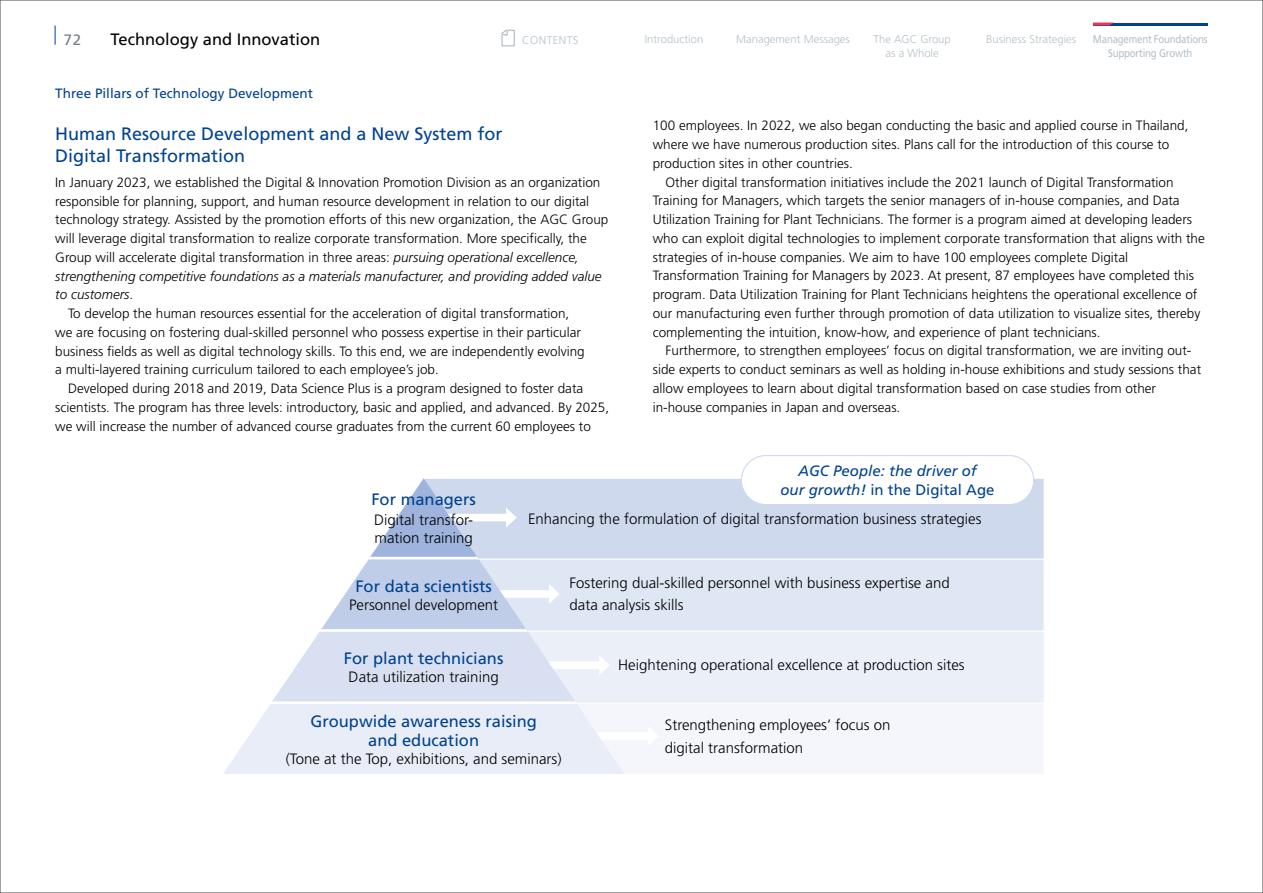
<style>
.page{position:relative;width:1263px;height:893px;background:#fff}
.page>*{position:absolute;margin:0;border:0;box-sizing:border-box;transform-origin:0 0}
.t1{font:18px/22.5px "Frutiger LT Std";color:#00428e}
.t2{font:16.5px/19.5px "Frutiger LT Std";color:#00428e;text-align:center}
.t3{font:16.5px "Frutiger LT Std";color:#000}
.t4{font:300 15px/22.5px "Frutiger LT Std";color:#000}
.t5{font:italic 15px/19.5px "Frutiger LT Std";color:#00428e;text-align:center}
.t6{font:15px "Frutiger LT Std";color:#6b7d87}
.t7{font:300 13.5px/18.8px "Frutiger LT Std";color:#000}
.t8{font:italic 300 13.5px "Frutiger LT Std";color:#000}
.t9{font:13.5px "Frutiger LT Std";color:#00428e}
.t10{font:300 11.25px/13.5px "Frutiger LT Std";color:#b5c1c8;text-align:center}
.t11{font:11.25px/13.5px "Frutiger LT Std";letter-spacing:-.02em;color:#b5c1c8;text-align:center;scale:.86 1}
.t12{font:300 11.25px "Frutiger LT Std";letter-spacing:.04em;color:#b5c1c8}
.s1{font-style:italic}
.s2{font-style:normal}
</style>
<div class="page">
<div style="left:423px;top:703px;width:621px;height:72px;background:#f4f6fb"></div>
<div style="left:423px;top:631px;width:621px;height:72px;background:#ebeff8;border:1px solid #fff"></div>
<div style="left:423px;top:559px;width:621px;height:72px;background:#dfe6f4;border:1px solid #fff"></div>
<div style="left:423px;top:478px;width:621px;height:81px;background:#ced9ee;border:1px solid #fff"></div>
<div style="left:587px;top:732px;width:64px;height:8px;background:#fff"></div>
<svg style="left:648px;top:728px;width:9px;height:17px"></svg>
<svg style="left:223px;top:478px;width:406px;height:297px"></svg>
<div style="left:741px;top:456px;width:293px;height:49px;background:#fff;border-radius:25px"></div>
<div style="left:741px;top:455px;width:293px;height:50px;border:1px solid #d0d9ef;border-radius:25px"></div>
<svg style="left:55px;top:26px;width:1px;height:19px"></svg>
<hr style="left:1093px;top:23px;width:115px;height:3px;background:#00428e">
<svg style="left:1093px;top:23px;width:21px;height:3px"></svg>
<svg style="left:501px;top:29px;width:14px;height:18px"></svg>
<p class="t3" style="left:111px;top:30px;width:211px">Technology and Innovation</p>
<p class="t12" style="left:522px;top:34px;width:58px">CONTENTS</p>
<p class="t10" style="left:645px;top:33px;width:60px">Introduction</p>
<p class="t10" style="left:736px;top:33px;width:115px">Management Messages</p>
<p class="t6" style="left:64px;top:31px;width:19px">72</p>
<p class="t10" style="left:873px;top:33px;width:79px">The AGC Group as a Whole</p>
<p class="t10" style="left:986px;top:33px;width:92px">Business Strategies</p>
<p class="t11" style="left:1093px;top:33px;width:135px">Management Foundations<br>Supporting Growth</p>
<p class="t9" style="left:55px;top:85px;width:259px">Three Pillars of Technology Development</p>
<h1 class="t1" style="left:55px;top:122px;width:449px">Human Resource Development and a New System for<br>Digital Transformation</h1>
<p class="t7" style="left:55px;top:173px;width:547px">In January 2023, we established the Digital &amp; Innovation Promotion Division as an organization</p>
<p class="t7" style="left:55px;top:192px;width:535px">responsible for planning, support, and human resource development in relation to our digital</p>
<p class="t7" style="left:55px;top:210px;width:555px">technology strategy. Assisted by the promotion efforts of this new organization, the AGC Group</p>
<p class="t7" style="left:55px;top:229px;width:533px">will leverage digital transformation to realize corporate transformation. More specifically, the</p>
<p class="t7" style="left:55px;top:248px;width:525px">Group will accelerate digital transformation in three areas: <span class="s1">pursuing operational excellence,</span></p>
<p class="t8" style="left:55px;top:268px;width:548px">strengthening competitive foundations as a materials manufacturer, and providing added value</p>
<p class="t8" style="left:55px;top:287px;width:80px">to customers<span class="s2">.</span></p>
<p class="t7" style="left:68px;top:304px;width:503px">To develop the human resources essential for the acceleration of digital transformation,</p>
<p class="t7" style="left:55px;top:323px;width:527px">we are focusing on fostering dual-skilled personnel who possess expertise in their particular</p>
<p class="t7" style="left:55px;top:342px;width:531px">business fields as well as digital technology skills. To this end, we are independently evolving</p>
<p class="t7" style="left:55px;top:360px;width:385px">a multi-layered training curriculum tailored to each employee’s job.</p>
<p class="t7" style="left:68px;top:379px;width:517px">Developed during 2018 and 2019, Data Science Plus is a program designed to foster data</p>
<p class="t7" style="left:55px;top:398px;width:555px">scientists. The program has three levels: introductory, basic and applied, and advanced. By 2025,</p>
<p class="t7" style="left:55px;top:417px;width:537px">we will increase the number of advanced course graduates from the current 60 employees to</p>
<p class="t7" style="left:653px;top:116px;width:537px">100 employees. In 2022, we also began conducting the basic and applied course in Thailand, where we have numerous production sites. Plans call for the introduction of this course to production sites in other countries.</p>
<p class="t7" style="left:653px;top:173px;width:554px;text-indent:13px">Other digital transformation initiatives include the 2021 launch of Digital Transformation Training for Managers, which targets the senior managers of in-house companies, and Data Utilization Training for Plant Technicians. The former is a program aimed at developing leaders who can exploit digital technologies to implement corporate transformation that aligns with the strategies of in-house companies. We aim to have 100 employees complete Digital Transformation Training for Managers by 2023. At present, 87 employees have completed this program. Data Utilization Training for Plant Technicians heightens the operational excellence of our manufacturing even further through promotion of data utilization to visualize sites, thereby complementing the intuition, know-how, and experience of plant technicians.</p>
<p class="t7" style="left:653px;top:341px;width:550px;text-indent:13px">Furthermore, to strengthen employees’ focus on digital transformation, we are inviting out&shy;side experts to conduct seminars as well as holding in-house exhibitions and study sessions that allow employees to learn about digital transformation based on case studies from other in-house companies in Japan and overseas.</p>
<p class="t5" style="left:780px;top:461px;width:216px">AGC People: the driver of<br>our growth! <span class="s2">in the Digital Age</span></p>
<p class="t2" style="left:371px;top:489px;width:106px">For managers</p>
<p class="t4" style="left:374px;top:511px;width:101px;line-height:18px">Digital transfor&shy;mation training</p>
<p class="t2" style="left:355px;top:576px;width:138px">For data scientists</p>
<p class="t4" style="left:349px;top:593px;width:151px">Personnel development</p>
<p class="t2" style="left:344px;top:649px;width:161px">For plant technicians</p>
<p class="t4" style="left:349px;top:666px;width:152px">Data utilization training</p>
<p class="t2" style="left:310px;top:711px;width:228px">Groupwide awareness raising and education</p>
<p class="t4" style="left:286px;top:748px;width:277px">(Tone at the Top, exhibitions, and seminars)</p>
<p class="t4" style="left:528px;top:508px;width:455px">Enhancing the formulation of digital transformation business strategies</p>
<p class="t4" style="left:570px;top:571px;width:382px">Fostering dual-skilled personnel with business expertise and data analysis skills</p>
<p class="t4" style="left:618px;top:654px;width:348px">Heightening operational excellence at production sites</p>
<p class="t4" style="left:665px;top:714px;width:227px">Strengthening employees’ focus on digital transformation</p>
</div>
